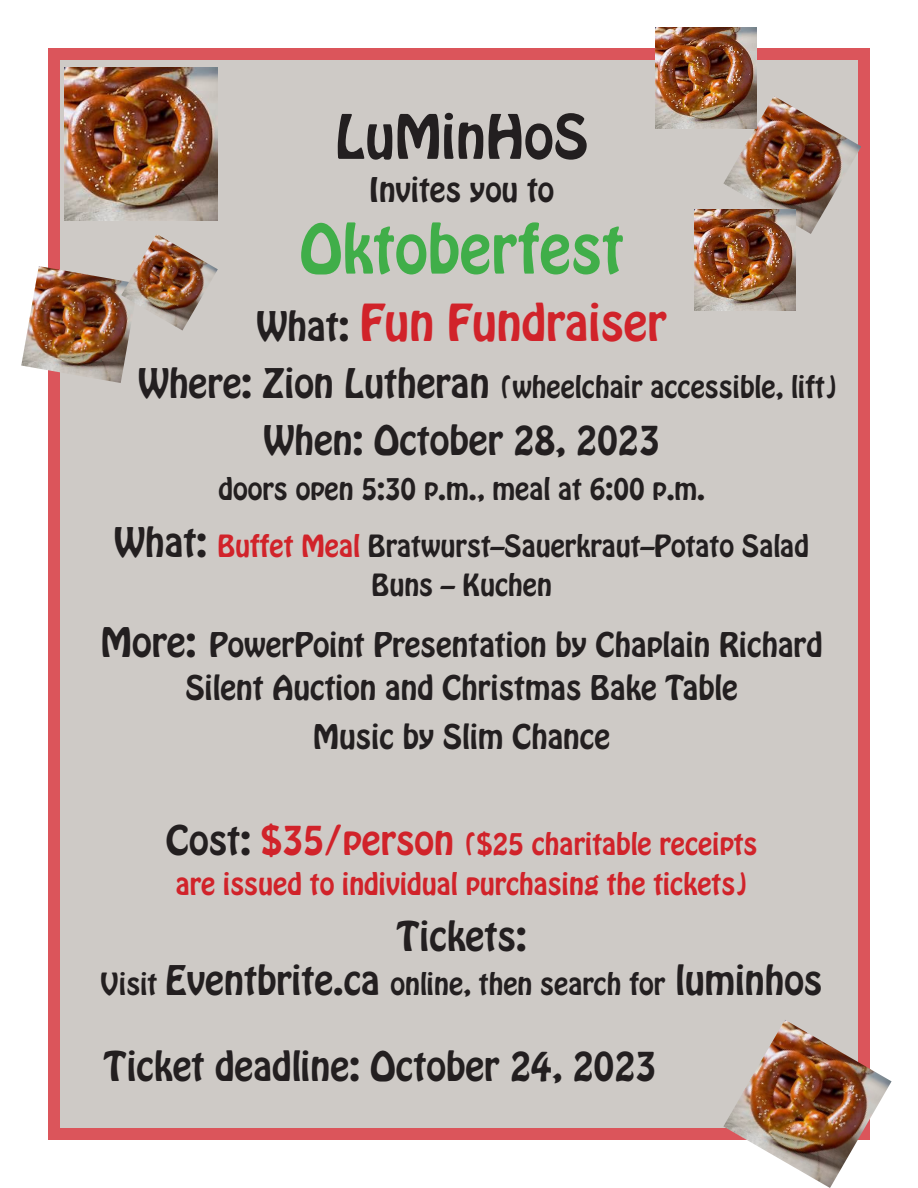
<style>
.page{position:relative;width:918px;height:1188px;background:#fff}
.page>*{position:absolute;margin:0;border:0;box-sizing:border-box;transform-origin:0 0}
.t1{font:60px "Hobo Std";color:#40ae49}
.t2{font:54px "Hobo Std";color:#231f20}
.t3{font:45px "Hobo Std";color:#d1232a}
.t4{font:36px "Hobo Std";color:#231f20}
.t5{font:30px "Hobo Std";color:#231f20}
.t6{font:27px "Hobo Std";color:#231f20}
.t7{font:27px "Hobo Std";color:#d1232a}
.s1{font-size:36px;color:#231f20}
.s2{font-size:36px}
.s3{color:#d1232a}
</style>
<div class="page">
<div style="left:48px;top:48px;width:822px;height:1092px;background:#cecac6;border:12px solid #d1232a"></div>
<img style="left:65px;top:68px;width:153px;height:153px">
<img style="left:723px;top:1020px;width:169px;height:168px">
<img style="left:723px;top:96px;width:138px;height:138px">
<img style="left:695px;top:209px;width:101px;height:101px">
<img style="left:21px;top:266px;width:109px;height:117px">
<img style="left:656px;top:27px;width:101px;height:101px">
<img style="left:121px;top:234px;width:97px;height:97px">
<p class="t2" style="left:335px;top:99px;width:255px">LuMinHoS</p>
<p class="t5" style="left:369px;top:169px;width:186px">Invites you to</p>
<p class="t1" style="left:300px;top:208px;width:326px">Oktoberfest</p>
<p class="t3" style="left:257px;top:292px;width:411px"><span class="s1">What:</span> Fun Fundraiser</p>
<p class="t6" style="left:138px;top:368px;width:700px"><span class="s2">Where: Zion Lutheran</span> (wheelchair accessible, lift)</p>
<p class="t4" style="left:264px;top:415px;width:397px">When: October 28, 2023</p>
<p class="t6" style="left:218px;top:471px;width:488px">doors open 5:30 p.m., meal at 6:00 p.m.</p>
<p class="t6" style="left:115px;top:527px;width:696px"><span class="s2">What:</span> <span class="s3">Buffet Meal</span> Bratwurst–Sauerkraut–Potato Salad</p>
<p class="t6" style="left:372px;top:567px;width:182px">Buns – Kuchen</p>
<p class="t5" style="left:101px;top:624px;width:723px"><span class="s2">More:</span> PowerPoint Presentation by Chaplain Richard</p>
<p class="t5" style="left:185px;top:667px;width:554px">Silent Auction and Christmas Bake Table</p>
<p class="t5" style="left:313px;top:716px;width:299px">Music by Slim Chance</p>
<p class="t7" style="left:166px;top:826px;width:593px"><span class="s1">Cost:</span> <span class="s2">$35/person</span> ($25 charitable receipts</p>
<p class="t7" style="left:176px;top:865px;width:573px">are issued to individual purchasing the tickets)</p>
<p class="t4" style="left:397px;top:912px;width:131px">Tickets:</p>
<p class="t6" style="left:101px;top:965px;width:723px">Visit <span class="s2">Eventbrite.ca</span> online, then search for <span class="s2">luminhos</span></p>
<p class="t4" style="left:104px;top:1041px;width:554px">Ticket deadline: October 24, 2023</p>
</div>
